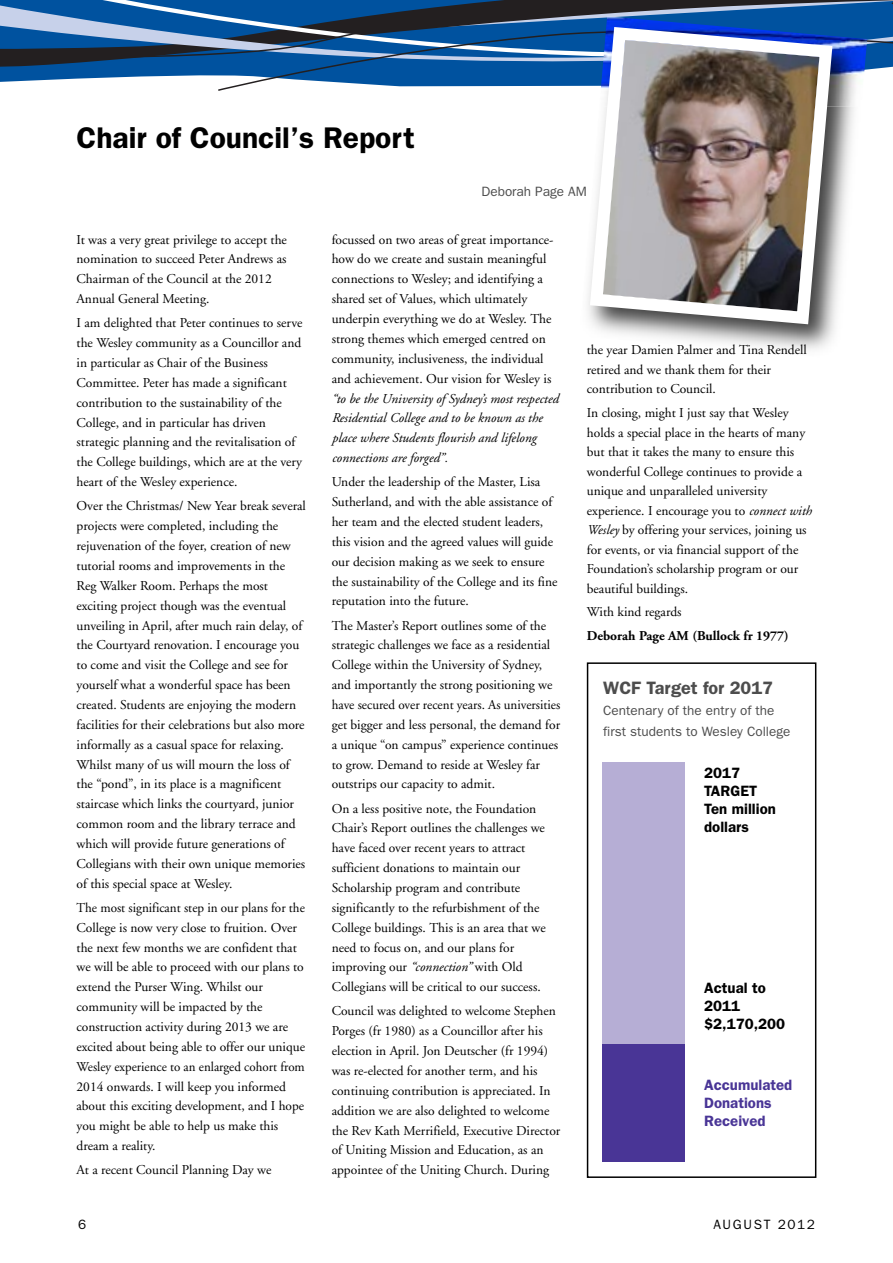
<style>
.page{position:relative;width:893px;height:1263px;background:#fff}
.page>*{position:absolute;margin:0;border:0;box-sizing:border-box;transform-origin:0 0}
.t1{font:600 30px "Franklin Gothic";color:#000}
.t2{font:600 18px "Franklin Gothic";color:#4d4d4d}
.t3{font:600 15px/18px "Franklin Gothic";color:#000}
.t4{font:600 15px/18px "Franklin Gothic";color:#493596}
.t5{font:13.5px/19.8px "Adobe Garamond";color:#000}
.t6{font:italic 13.5px/19.8px "Adobe Garamond";color:#000}
.t7{font:13.5px/21px "Franklin Gothic";color:#4d4d4d}
.t8{font:700 13.5px "Adobe Garamond";color:#000}
.t9{font:13.5px "Franklin Gothic";letter-spacing:.12em;color:#000}
.s1{font-style:italic}
</style>
<div class="page">
<div style="left:587px;top:662px;width:229px;height:516px;border:2px solid #000"></div>
<svg style="left:0;top:72px;width:217px;height:10px;fill:#00529f"></svg>
<svg style="left:0;top:63px;width:217px;height:9px;background:#024d94"></svg>
<svg style="left:0;top:0;width:217px;height:63px;background:#3d6b9b"></svg>
<svg style="left:217px;top:0;width:676px;height:91px;background:#356594"></svg>
<div style="left:602px;top:762px;width:82px;height:291px;background:#b6aed5"></div>
<div style="left:602px;top:1044px;width:82px;height:117px;background:#493596"></div>
<img style="left:606px;top:106px;width:248px;height:244px">
<img style="left:599px;top:16px;width:268px;height:90px">
<img style="left:583px;top:20px;width:256px;height:311px">
<h1 class="t1" style="left:77px;top:128px;width:340px">Chair of Council’s Report</h1>
<p class="t7" style="left:482px;top:182px;width:107px">Deborah Page AM</p>
<p class="t5" style="left:77px;top:231px;width:212px">It was a very great privilege to accept the nomination to succeed Peter Andrews as Chairman of the Council at the 2012<br>Annual General Meeting.</p>
<p class="t5" style="left:77px;top:314px;width:227px">I am delighted that Peter continues to serve the Wesley community as a Councillor and in particular as Chair of the Business Committee. Peter has made a significant contribution to the sustainability of the College, and in particular has driven strategic planning and the revitalisation of the College buildings, which are at the very heart of the Wesley experience.</p>
<p class="t5" style="left:77px;top:497px;width:231px">Over the Christmas/ New Year break several projects were completed, including the rejuvenation of the foyer, creation of new tutorial rooms and improvements in the Reg Walker Room. Perhaps the most exciting project though was the eventual unveiling in April, after much rain delay, of the Courtyard renovation. I encourage you to come and visit the College and see for yourself what a wonderful space has been created. Students are enjoying the modern facilities for their celebrations but also more informally as a casual space for relaxing.<br>Whilst many of us will mourn the loss of the “pond”, in its place is a magnificent staircase which links the courtyard, junior common room and the library terrace and which will provide future generations of Collegians with their own unique memories of this special space at Wesley.</p>
<p class="t5" style="left:77px;top:899px;width:230px">The most significant step in our plans for the College is now very close to fruition. Over the next few months we are confident that we will be able to proceed with our plans to extend the Purser Wing. Whilst our community will be impacted by the construction activity during 2013 we are excited about being able to offer our unique Wesley experience to an enlarged cohort from 2014 onwards. I will keep you informed about this exciting development, and I hope you might be able to help us make this dream a reality.</p>
<p class="t5" style="left:77px;top:1161px;width:196px">At a recent Council Planning Day we</p>
<p class="t5" style="left:332px;top:231px;width:223px">focussed on two areas of great importance&shy;how do we create and sustain meaningful connections to Wesley; and identifying a shared set of Values, which ultimately underpin everything we do at Wesley. The strong themes which emerged centred on community, inclusiveness, the individual and achievement. Our vision for Wesley is</p>
<p class="t6" style="left:332px;top:390px;width:228px">“to be the University of Sydney’s most respected Residential College and to be known as the place where Students flourish and lifelong connections are forged”.</p>
<p class="t5" style="left:332px;top:473px;width:227px">Under the leadership of the Master, Lisa Sutherland, and with the able assistance of her team and the elected student leaders, this vision and the agreed values will guide our decision making as we seek to ensure the sustainability of the College and its fine reputation into the future.</p>
<p class="t5" style="left:332px;top:616px;width:230px">The Master’s Report outlines some of the strategic challenges we face as a residential College within the University of Sydney, and importantly the strong positioning we have secured over recent years. As universities get bigger and less personal, the demand for a unique “on campus” experience continues to grow. Demand to reside at Wesley far outstrips our capacity to admit.</p>
<p class="t5" style="left:332px;top:799px;width:216px">On a less positive note, the Foundation Chair’s Report outlines the challenges we have faced over recent years to attract sufficient donations to maintain our Scholarship program and contribute significantly to the refurbishment of the College buildings. This is an area that we need to focus on, and our plans for improving our <span class="s1">“connection”</span> with Old Collegians will be critical to our success.</p>
<p class="t5" style="left:332px;top:1002px;width:230px">Council was delighted to welcome Stephen Porges (fr 1980) as a Councillor after his election in April. Jon Deutscher (fr 1994) was re-elected for another term, and his continuing contribution is appreciated. In addition we are also delighted to welcome the Rev Kath Merrifield, Executive Director of Uniting Mission and Education, as an appointee of the Uniting Church. During</p>
<p class="t5" style="left:587px;top:341px;width:221px">the year Damien Palmer and Tina Rendell retired and we thank them for their contribution to Council.</p>
<p class="t5" style="left:587px;top:404px;width:226px">In closing, might I just say that Wesley holds a special place in the hearts of many but that it takes the many to ensure this wonderful College continues to provide a unique and unparalleled university experience. I encourage you to <span class="s1">connect with Wesley</span> by offering your services, joining us for events, or via financial support of the Foundation’s scholarship program or our beautiful buildings.</p>
<p class="t5" style="left:587px;top:603px;width:96px">With kind regards</p>
<p class="t8" style="left:587px;top:630px;width:204px">Deborah Page AM (Bullock fr 1977)</p>
<h2 class="t2" style="left:603px;top:682px;width:171px">WCF Target for 2017</h2>
<p class="t7" style="left:603px;top:701px;width:189px">Centenary of the entry of the first students to Wesley College</p>
<p class="t3" style="left:704px;top:765px;width:73px">2017<br>TARGET<br>Ten million dollars</p>
<p class="t3" style="left:704px;top:980px;width:82px">Actual to<br>2011 $2,170,200</p>
<p class="t4" style="left:704px;top:1077px;width:90px">Accumulated<br>Donations<br>Received</p>
<p class="t9" style="left:78px;top:1220px;width:10px">6</p>
<p class="t9" style="left:713px;top:1220px;width:103px">AUGUST 2012</p>
</div>
